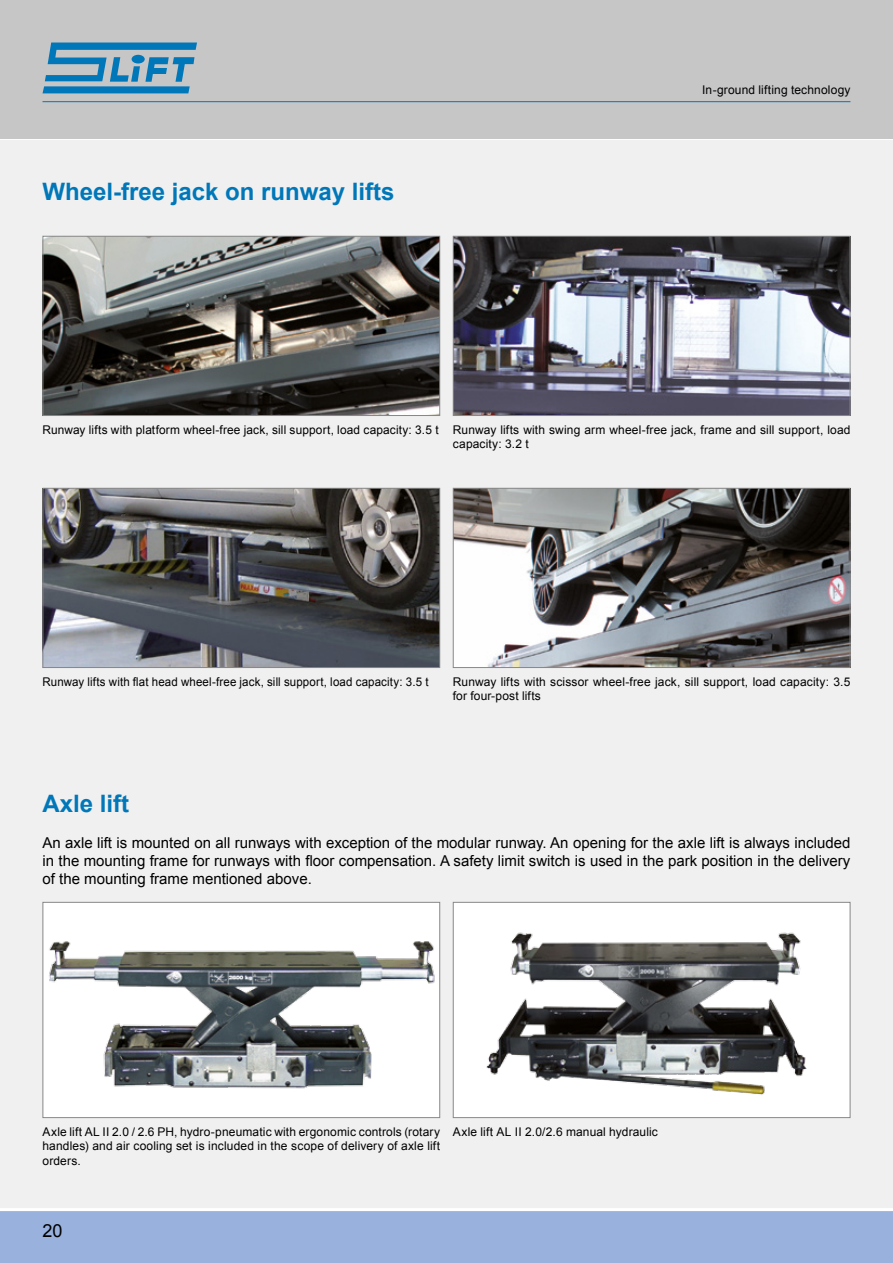
<style>
.page{position:relative;width:893px;height:1263px;background:#fff}
.page>*{position:absolute;margin:0;border:0;box-sizing:border-box;transform-origin:0 0}
.t1{font:700 24px "Arial";color:#0077b9}
.t2{font:18px "Arial";color:#000}
.t3{font:15px/18px "Arial";color:#000;text-align:justify}
.t4{font:12px/14.4px "Arial";letter-spacing:.01em;color:#000}
.t5{font:12px "Arial";letter-spacing:.01em;color:#000;scale:.96 1}
</style>
<div class="page">
<div style="left:0;top:118px;width:893px;height:1102px;background:#f0f0f0"></div>
<div style="left:0;top:1209px;width:893px;height:54px;background:#98b1dd"></div>
<hr style="left:0;top:1208px;width:893px;height:3px;background:#fff">
<hr style="left:0;top:137px;width:893px;height:3px;background:#fff">
<div style="left:0;top:0;width:893px;height:139px;background:#c6c6c6"></div>
<svg style="left:43px;top:43px;width:154px;height:50px"></svg>
<hr style="left:43px;top:101px;width:807px;height:1px;background:#0077b9">
<img style="left:455px;top:490px;width:393px;height:176px">
<div style="left:453px;top:488px;width:397px;height:180px;border:1px solid #878787"></div>
<img style="left:45px;top:238px;width:393px;height:176px">
<div style="left:43px;top:236px;width:397px;height:180px;border:1px solid #878787"></div>
<img style="left:45px;top:490px;width:393px;height:176px">
<div style="left:43px;top:488px;width:397px;height:180px;border:1px solid #878787"></div>
<img style="left:455px;top:238px;width:393px;height:176px">
<div style="left:453px;top:236px;width:397px;height:180px;border:1px solid #878787"></div>
<img style="left:45px;top:904px;width:393px;height:212px">
<div style="left:43px;top:902px;width:397px;height:216px;border:1px solid #878787"></div>
<div style="left:453px;top:902px;width:397px;height:215px;background:#fff"></div>
<img style="left:486px;top:932px;width:321px;height:163px">
<div style="left:453px;top:902px;width:397px;height:216px;border:1px solid #878787"></div>
<h1 class="t1" style="left:42px;top:175px;width:354px">Wheel-free jack on runway lifts</h1>
<p class="t4" style="left:702px;top:82px;width:150px">In-ground lifting technology</p>
<p class="t4" style="left:43px;top:423px;width:398px">Runway lifts with platform wheel-free jack, sill support, load capacity: 3.5 t</p>
<p class="t4" style="left:453px;top:423px;width:399px">Runway lifts with swing arm wheel-free jack, frame and sill support, load capacity: 3.2 t</p>
<p class="t5" style="left:43px;top:674px;width:404px">Runway lifts with flat head wheel-free jack, sill support, load capacity: 3.5 t</p>
<p class="t4" style="left:453px;top:675px;width:399px">Runway lifts with scissor wheel-free jack, sill support, load capacity: 3.5 for four-post lifts</p>
<h1 class="t1" style="left:43px;top:787px;width:88px">Axle lift</h1>
<p class="t3" style="left:43px;top:834px;width:809px">An axle lift is mounted on all runways with exception of the modular runway. An opening for the axle lift is always included in the mounting frame for runways with floor compensation. A safety limit switch is used in the park position in the delivery of the mounting frame mentioned above.</p>
<p class="t4" style="left:43px;top:1125px;width:617px">Axle lift AL II 2.0 / 2.6 PH, hydro-pneumatic with ergonomic controls (rotary Axle lift AL II 2.0/2.6 manual hydraulic handles) and air cooling set is included in the scope of delivery of axle lift<br>orders.</p>
<h2 class="t2" style="left:43px;top:1219px;width:22px">20</h2>
</div>
